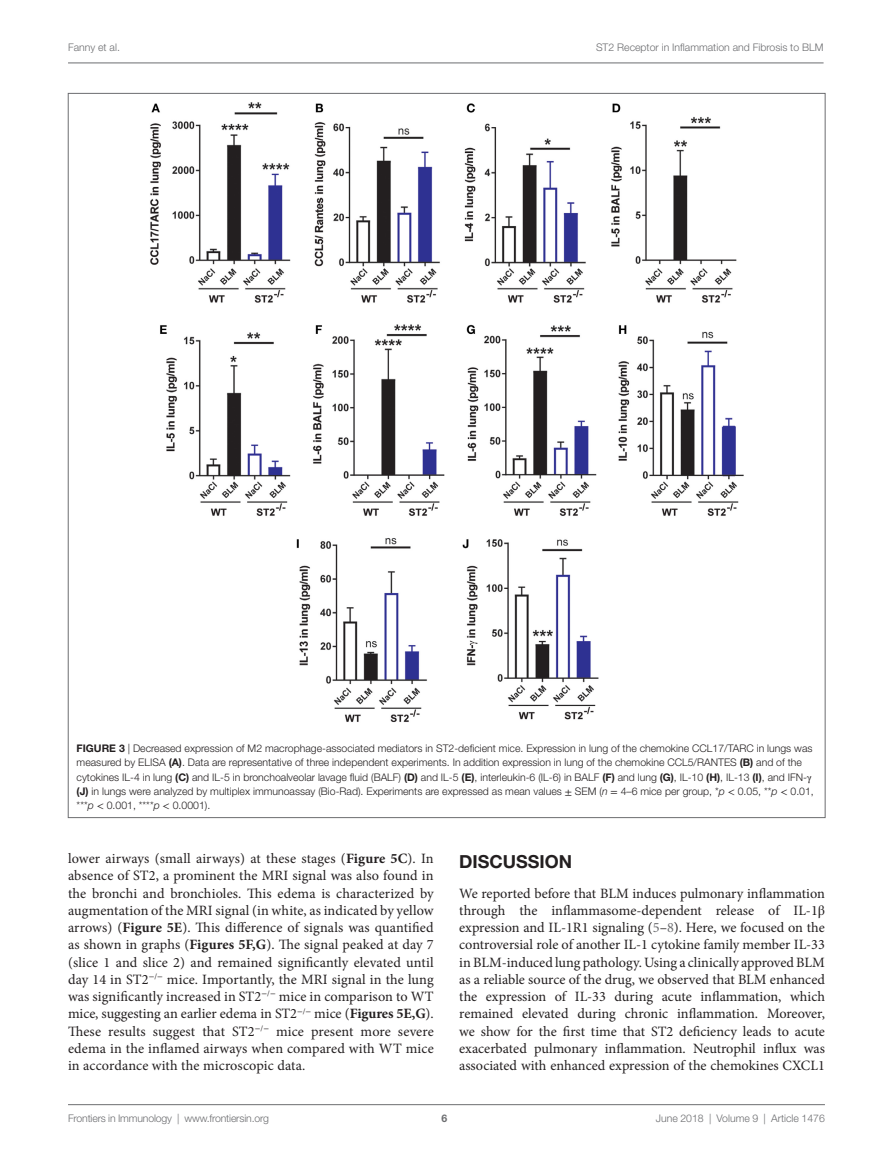
<style>
.page{position:relative;width:893px;height:1170px;background:#fff}
.page>*{position:absolute;margin:0;border:0;box-sizing:border-box;transform-origin:0 0}
.t1{font:700 18px "Helvetica Neue LT Std";color:#231f20}
.t2{font:14.25px/17.2px "Minion Pro";color:#231f20;text-align:justify}
.t3{font:300 10.5px/14.2px "Helvetica Neue LT Std";color:#231f20}
.t4{font:300 10.5px "Helvetica Neue LT Std";color:#6c6d70}
.t5{font:700 10.5px "Helvetica Neue LT Std";color:#6c6d70}
.s1{font-weight:700}
.s2{font-family:"STIX General";font-weight:400}
.s3{font-style:italic}
.s4{font-family:"STIX General"}
.s5{color:#6c6d70}
</style>
<div class="page">
<img style="left:150px;top:102px;width:594px;height:620px">
<hr style="left:68px;top:63px;width:756px;height:1px;background:#6c6d70">
<hr style="left:68px;top:1104px;width:757px;height:1px;background:#6c6d70">
<p class="t4" style="left:68px;top:41px;width:53px">Fanny et al.</p>
<p class="t4" style="left:596px;top:41px;width:229px">ST2 Receptor in Inflammation and Fibrosis to BLM</p>
<p class="t3" style="left:77px;top:741px;width:739px"><span class="s1">FIGURE 3</span> | Decreased expression of M2 macrophage-associated mediators in ST2-deficient mice. Expression in lung of the chemokine CCL17/TARC in lungs was measured by ELISA <span class="s1">(A)</span>. Data are representative of three independent experiments. In addition expression in lung of the chemokine CCL5/RANTES <span class="s1">(B)</span> and of the cytokines IL-4 in lung <span class="s1">(C)</span> and IL-5 in bronchoalveolar lavage fluid (BALF) <span class="s1">(D)</span> and IL-5 <span class="s1">(E)</span>, interleukin-6 (IL-6) in BALF <span class="s1">(F)</span> and lung <span class="s1">(G)</span>, IL-10 <span class="s1">(H)</span>, IL-13 <span class="s1">(I)</span>, and IFN-<span class="s2">γ </span><span class="s1">(J)</span> in lungs were analyzed by multiplex immunoassay (Bio-Rad). Experiments are expressed as mean values <span class="s2">±</span> SEM (<span class="s3">n</span> <span class="s2">=</span> 4–6 mice per group, *<span class="s3">p</span> <span class="s2">&lt;</span> 0.05, **<span class="s3">p</span> <span class="s2">&lt;</span> 0.01, ***<span class="s3">p</span> <span class="s2">&lt;</span> 0.001, ****<span class="s3">p</span> <span class="s2">&lt;</span> 0.0001).</p>
<p class="t2" style="left:68px;top:849px;width:367px">lower airways (small airways) at these stages (<span class="s1">Figure 5C</span>). In absence of ST2, a prominent the MRI signal was also found in the bronchi and bronchioles. This edema is characterized by augmentation of the MRI signal (in white, as indicated by yellow arrows) (<span class="s1">Figure 5E</span>). This difference of signals was quantified as shown in graphs (<span class="s1">Figures 5F,G</span>). The signal peaked at day 7 (slice 1 and slice 2) and remained significantly elevated until day 14 in ST2<sup>−</sup><sup>/</sup><sup>−</sup> mice. Importantly, the MRI signal in the lung was significantly increased in ST2<sup>−</sup><sup>/</sup><sup>−</sup> mice in comparison to WT mice, suggesting an earlier edema in ST2<sup>−</sup><sup>/</sup><sup>−</sup> mice (<span class="s1">Figures 5E,G</span>).<br>These results suggest that ST2<sup>−</sup><sup>/</sup><sup>−</sup> mice present more severe edema in the inflamed airways when compared with WT mice in accordance with the microscopic data.</p>
<p class="t1" style="left:459px;top:849px;width:112px">DISCUSSION</p>
<p class="t2" style="left:459px;top:884px;width:367px">We reported before that BLM induces pulmonary inflammation through the inflammasome-dependent release of IL-1<span class="s4">β </span>expression and IL-1R1 signaling (<span class="s5">5</span>–<span class="s5">8</span>). Here, we focused on the controversial role of another IL-1 cytokine family member IL-33 in BLM-induced lung pathology. Using a clinically approved BLM as a reliable source of the drug, we observed that BLM enhanced the expression of IL-33 during acute inflammation, which remained elevated during chronic inflammation. Moreover, we show for the first time that ST2 deficiency leads to acute exacerbated pulmonary inflammation. Neutrophil influx was associated with enhanced expression of the chemokines CXCL1</p>
<p class="t4" style="left:68px;top:1111px;width:203px">Frontiers in Immunology | www.frontiersin.org</p>
<p class="t4" style="left:656px;top:1111px;width:171px">June 2018 | Volume 9 | Article 1476</p>
<p class="t5" style="left:441px;top:1111px;width:7px">6</p>
</div>
